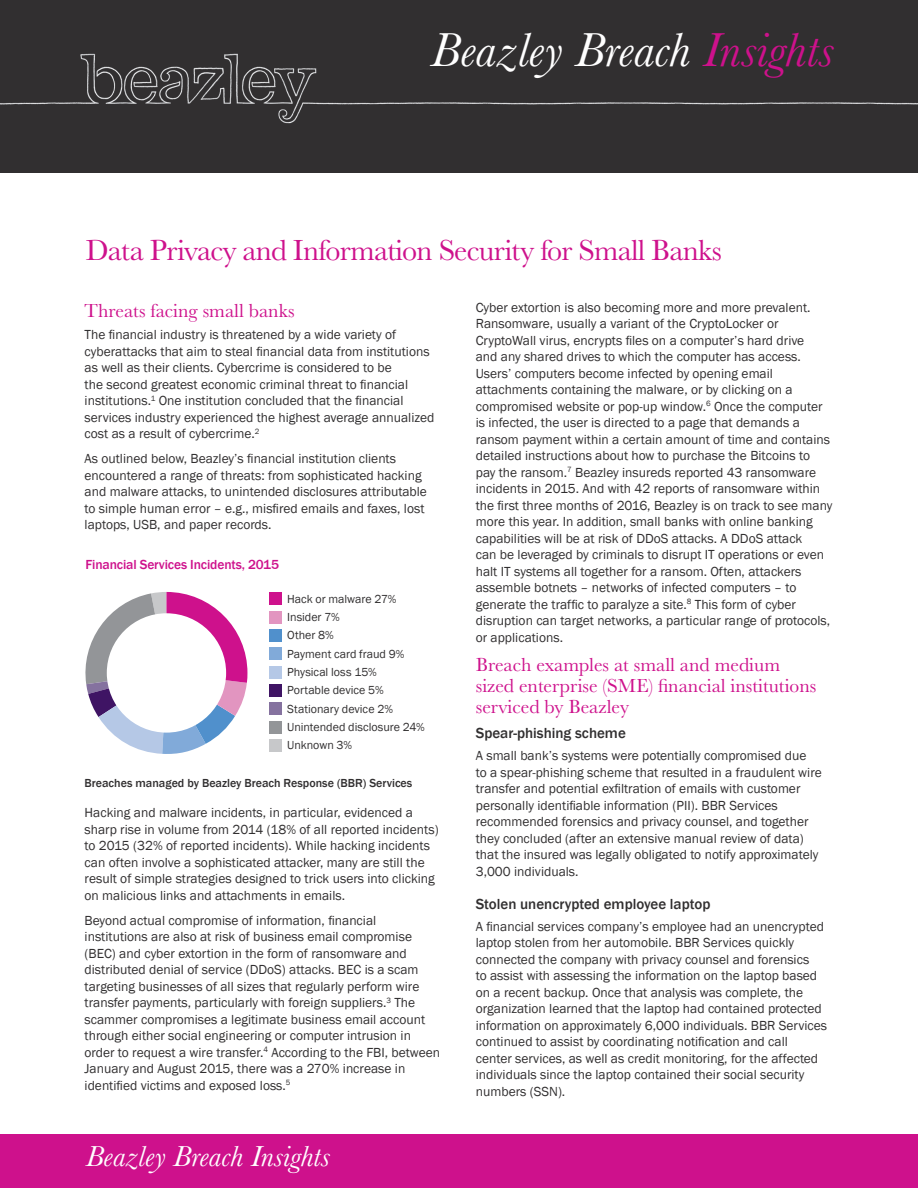
<style>
.page{position:relative;width:918px;height:1188px;background:#fff}
.page>*{position:absolute;margin:0;border:0;box-sizing:border-box;transform-origin:0 0}
.Page_Head{font:italic 49.5px "Baskerville MT Std";color:#fff}
.t1{font:30px "Baskerville URW";letter-spacing:-.025em;color:#ce118c}
.t2{font:italic 30px "Baskerville MT Std";color:#fff}
.Sub_Head{font:19.5px/21px "Baskerville URW";color:#ce118c}
.Sub_Head_Level_2{font:500 15px "Franklin Gothic";color:#312f30}
.Body_Copy{font:13.5px/16.5px "Franklin Gothic";color:#312f30}
.t3{font:500 13.5px "Franklin Gothic";letter-spacing:-.01em;color:#ce118c}
.BODY{font:12px "Franklin Gothic";color:#312f30}
.Sub_Head_Level_2-2{font:500 12px "Franklin Gothic";color:#312f30}
.s1{color:#ce118c}
</style>
<div class="page">
<div style="left:0;top:1134px;width:918px;height:54px;background:#ce118c"></div>
<div style="left:0;top:0;width:918px;height:173px;background:#312f30"></div>
<svg style="left:85px;top:592px;width:162px;height:162px"></svg>
<div style="left:107px;top:613px;width:119px;height:120px;background:#fff;border-radius:50%"></div>
<div style="left:269px;top:592px;width:13px;height:13px;background:#ce118c"></div>
<div style="left:269px;top:611px;width:13px;height:13px;background:#e295c0"></div>
<div style="left:269px;top:629px;width:13px;height:13px;background:#5090cc"></div>
<div style="left:269px;top:647px;width:13px;height:13px;background:#81aad9"></div>
<div style="left:269px;top:666px;width:13px;height:13px;background:#b5c8e6"></div>
<div style="left:269px;top:684px;width:13px;height:13px;background:#3f1464"></div>
<div style="left:269px;top:702px;width:13px;height:13px;background:#85729f"></div>
<div style="left:269px;top:721px;width:13px;height:13px;background:#939598"></div>
<div style="left:269px;top:739px;width:13px;height:13px;background:#c7c8ca"></div>
<p class="Page_Head" style="left:430px;top:20px;width:404px">Beazley Breach <span class="s1">Insights</span></p>
<p class="t1" style="left:85px;top:233px;width:638px">Data Privacy and Information Security for Small Banks</p>
<p class="Sub_Head" style="left:85px;top:301px;width:212px">Threats facing small banks</p>
<p class="Body_Copy" style="left:85px;top:327px;width:351px">The financial industry is threatened by a wide variety of cyberattacks that aim to steal financial data from institutions as well as their clients. Cybercrime is considered to be<br>the second greatest economic criminal threat to financial institutions.<sup>1</sup> One institution concluded that the financial services industry experienced the highest average annualized cost as a result of cybercrime.<sup>2</sup></p>
<p class="Body_Copy" style="left:85px;top:451px;width:344px">As outlined below, Beazley’s financial institution clients encountered a range of threats: from sophisticated hacking and malware attacks, to unintended disclosures attributable to simple human error – e.g., misfired emails and faxes, lost laptops, USB, and paper records.</p>
<p class="t3" style="left:85px;top:556px;width:195px">Financial Services Incidents, 2015</p>
<p class="BODY" style="left:287px;top:591px;width:111px">Hack or malware 27%</p>
<p class="BODY" style="left:287px;top:610px;width:54px">Insider 7%</p>
<p class="BODY" style="left:287px;top:628px;width:48px">Other 8%</p>
<p class="BODY" style="left:287px;top:646px;width:119px">Payment card fraud 9%</p>
<p class="BODY" style="left:287px;top:665px;width:91px">Physical loss 15%</p>
<p class="BODY" style="left:287px;top:683px;width:98px">Portable device 5%</p>
<p class="BODY" style="left:287px;top:701px;width:107px">Stationary device 2%</p>
<p class="BODY" style="left:287px;top:719px;width:139px">Unintended disclosure 24%</p>
<p class="BODY" style="left:287px;top:738px;width:67px">Unknown 3%</p>
<p class="Sub_Head_Level_2-2" style="left:85px;top:776px;width:329px">Breaches managed by Beazley Breach Response (BBR) Services</p>
<p class="Body_Copy" style="left:85px;top:805px;width:356px">Hacking and malware incidents, in particular, evidenced a sharp rise in volume from 2014 (18% of all reported incidents) to 2015 (32% of reported incidents). While hacking incidents can often involve a sophisticated attacker, many are still the result of simple strategies designed to trick users into clicking on malicious links and attachments in emails.</p>
<p class="Body_Copy" style="left:85px;top:913px;width:357px">Beyond actual compromise of information, financial institutions are also at risk of business email compromise (BEC) and cyber extortion in the form of ransomware and distributed denial of service (DDoS) attacks. BEC is a scam targeting businesses of all sizes that regularly perform wire transfer payments, particularly with foreign suppliers.<sup>3</sup> The scammer compromises a legitimate business email account through either social engineering or computer intrusion in order to request a wire transfer.<sup>4</sup> According to the FBI, between January and August 2015, there was a 270% increase in identified victims and exposed loss.<sup>5</sup></p>
<h2 class="t2" style="left:85px;top:1139px;width:246px">Beazley Breach Insights</h2>
<p class="Body_Copy" style="left:476px;top:299px;width:358px">Cyber extortion is also becoming more and more prevalent.<br>Ransomware, usually a variant of the CryptoLocker or CryptoWall virus, encrypts files on a computer’s hard drive<br>and any shared drives to which the computer has access.<br>Users’ computers become infected by opening email attachments containing the malware, or by clicking on a compromised website or pop-up window.<sup>6</sup> Once the computer is infected, the user is directed to a page that demands a ransom payment within a certain amount of time and contains detailed instructions about how to purchase the Bitcoins to pay the ransom.<sup>7</sup> Beazley insureds reported 43 ransomware incidents in 2015. And with 42 reports of ransomware within the first three months of 2016, Beazley is on track to see many more this year. In addition, small banks with online banking capabilities will be at risk of DDoS attacks. A DDoS attack<br>can be leveraged by criminals to disrupt IT operations or even halt IT systems all together for a ransom. Often, attackers assemble botnets – networks of infected computers – to generate the traffic to paralyze a site.<sup>8</sup> This form of cyber disruption can target networks, a particular range of protocols, or applications.</p>
<p class="Sub_Head" style="left:476px;top:655px;width:342px">Breach examples at small and medium sized enterprise (SME) financial institutions serviced by Beazley</p>
<p class="Sub_Head_Level_2" style="left:476px;top:724px;width:152px">Spear-phishing scheme</p>
<p class="Body_Copy" style="left:476px;top:748px;width:348px">A small bank’s systems were potentially compromised due<br>to a spear-phishing scheme that resulted in a fraudulent wire transfer and potential exfiltration of emails with customer personally identifiable information (PII). BBR Services recommended forensics and privacy counsel, and together they concluded (after an extensive manual review of data) that the insured was legally obligated to notify approximately 3,000 individuals.</p>
<p class="Sub_Head_Level_2" style="left:476px;top:894px;width:236px">Stolen unencrypted employee laptop</p>
<p class="Body_Copy" style="left:476px;top:918px;width:353px">A financial services company’s employee had an unencrypted laptop stolen from her automobile. BBR Services quickly connected the company with privacy counsel and forensics<br>to assist with assessing the information on the laptop based on a recent backup. Once that analysis was complete, the organization learned that the laptop had contained protected information on approximately 6,000 individuals. BBR Services continued to assist by coordinating notification and call center services, as well as credit monitoring, for the affected individuals since the laptop contained their social security numbers (SSN).</p>
</div>
